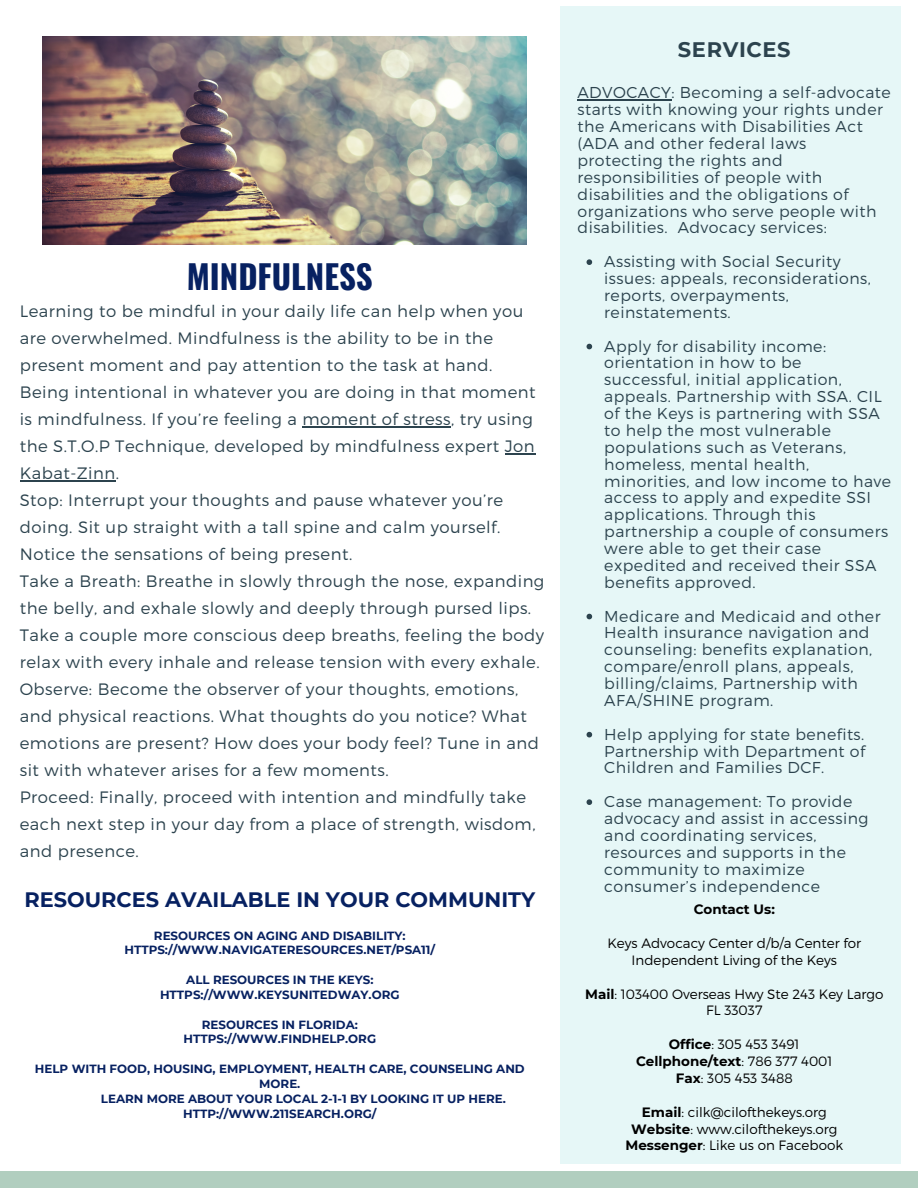
<style>
.page{position:relative;width:918px;height:1188px;background:#fff}
.page>*{position:absolute;margin:0;border:0;box-sizing:border-box;transform-origin:0 0}
.t1{font:700 33px "Oswald";color:#072161}
.t2{font:700 21px "Montserrat";letter-spacing:.03em;color:#2c434e}
.t3{font:700 20.85px "Montserrat";color:#072161}
.t4{font:300 16.5px/27px "Montserrat";letter-spacing:.03em;color:#2c434e}
.t5{font:300 15.75px/16.8px "Montserrat";letter-spacing:.03em;color:#2c434e}
.t6{font:300 13.5px/16.8px "Montserrat";color:#000;text-align:center}
.t7{font:700 13.5px "Montserrat";color:#000}
.t8{font:700 11.85px/14.9px "Montserrat";color:#072161;text-align:center}
.s1{font-weight:700}
</style>
<div class="page">
<div style="left:560px;top:6px;width:341px;height:1158px;background:#e6f7f7"></div>
<div style="left:0;top:1171px;width:918px;height:17px;background:#b1cebf"></div>
<hr style="left:302px;top:426px;width:149px;height:2px;background:#2c434e">
<hr style="left:505px;top:453px;width:30px;height:1px;background:#2c434e">
<hr style="left:20px;top:480px;width:96px;height:2px;background:#2c434e">
<hr style="left:578px;top:100px;width:94px;height:1px;background:#2c434e">
<svg style="left:587px;top:259px;width:5px;height:6px"></svg>
<svg style="left:587px;top:344px;width:5px;height:5px"></svg>
<svg style="left:587px;top:614px;width:5px;height:5px"></svg>
<svg style="left:587px;top:732px;width:5px;height:5px"></svg>
<svg style="left:587px;top:799px;width:5px;height:6px"></svg>
<img style="left:43px;top:36px;width:483px;height:209px">
<h2 class="t1" style="left:187px;top:250px;width:188px">MINDFULNESS</h2>
<p class="t4" style="left:20px;top:297px;width:526px">Learning to be mindful in your daily life can help when you are overwhelmed. Mindfulness is the ability to be in the present moment and pay attention to the task at hand.<br>Being intentional in whatever you are doing in that moment is mindfulness. If you’re feeling a moment of stress, try using the S.T.O.P Technique, developed by mindfulness expert Jon Kabat-Zinn.<br>Stop: Interrupt your thoughts and pause whatever you’re doing. Sit up straight with a tall spine and calm yourself.<br>Notice the sensations of being present.<br>Take a Breath: Breathe in slowly through the nose, expanding the belly, and exhale slowly and deeply through pursed lips.<br>Take a couple more conscious deep breaths, feeling the body relax with every inhale and release tension with every exhale.<br>Observe: Become the observer of your thoughts, emotions, and physical reactions. What thoughts do you notice? What emotions are present? How does your body feel? Tune in and sit with whatever arises for a few moments.<br>Proceed: Finally, proceed with intention and mindfully take each next step in your day from a place of strength, wisdom, and presence.</p>
<h3 class="t3" style="left:25px;top:887px;width:512px">RESOURCES AVAILABLE IN YOUR COMMUNITY</h3>
<h3 class="t8" style="left:124px;top:928px;width:312px">RESOURCES ON AGING AND DISABILITY:<br>HTTPS://WWW.NAVIGATERESOURCES.NET/PSA11/</h3>
<h3 class="t8" style="left:186px;top:972px;width:189px">ALL RESOURCES IN THE KEYS:</h3>
<h3 class="t8" style="left:160px;top:987px;width:241px">HTTPS://WWW.KEYSUNITEDWAY.ORG</h3>
<h3 class="t8" style="left:202px;top:1017px;width:158px">RESOURCES IN FLORIDA:</h3>
<h4 class="t8" style="left:184px;top:1032px;width:194px">HTTPS://WWW.FINDHELP.ORG</h4>
<h5 class="t8" style="left:35px;top:1061px;width:491px">HELP WITH FOOD, HOUSING, EMPLOYMENT, HEALTH CARE, COUNSELING AND<br>MORE.</h5>
<h5 class="t8" style="left:183px;top:1091px;width:324px;text-align:left;text-indent:-82px">LEARN MORE ABOUT YOUR LOCAL 2-1-1 BY LOOKING IT UP HERE.<br>HTTP://WWW.211SEARCH.ORG/</h5>
<h1 class="t2" style="left:678px;top:37px;width:114px">SERVICES</h1>
<h3 class="t5" style="left:578px;top:84px;width:315px">ADVOCACY: Becoming a self-advocate starts with knowing your rights under the Americans with Disabilities Act (ADA and other federal laws protecting the rights and responsibilities of people with disabilities and the obligations of organizations who serve people with disabilities. Advocacy services:</h3>
<h2 class="t5" style="left:604px;top:252px;width:268px">Assisting with Social Security issues: appeals, reconsiderations, reports, overpayments, reinstatements.</h2>
<p class="t5" style="left:604px;top:337px;width:288px">Apply for disability income: orientation in how to be successful, initial application, appeals. Partnership with SSA. CIL of the Keys is partnering with SSA to help the most vulnerable populations such as Veterans, homeless, mental health, minorities, and low income to have access to apply and expedite SSI applications. Through this partnership a couple of consumers were able to get their case expedited and received their SSA benefits approved.</p>
<p class="t5" style="left:604px;top:607px;width:278px">Medicare and Medicaid and other<br>Health insurance navigation and counseling: benefits explanation, compare/enroll plans, appeals, billing/claims, Partnership with<br>AFA/SHINE program.</p>
<p class="t5" style="left:604px;top:725px;width:262px;text-align:justify">Help applying for state benefits.<br>Partnership with Department of Children and Families DCF.</p>
<p class="t5" style="left:604px;top:792px;width:266px">Case management: To provide advocacy and assist in accessing and coordinating services, resources and supports in the community to maximize consumer’s independence</p>
<p class="t7" style="left:694px;top:901px;width:83px">Contact Us:</p>
<p class="t6" style="left:607px;top:934px;width:255px">Keys Advocacy Center d/b/a Center for<br>Independent Living of the Keys</p>
<p class="t6" style="left:585px;top:985px;width:300px"><span class="s1">Mail</span>: 103400 Overseas Hwy Ste 243 Key Largo<br>FL 33037</p>
<p class="t6" style="left:636px;top:1035px;width:198px"><span class="s1">Office</span>: 305 453 3491<br><span class="s1">Cellphone/text</span>: 786 377 4001<br><span class="s1">Fax</span>: 305 453 3488</p>
<p class="t6" style="left:626px;top:1103px;width:219px"><span class="s1">Email</span>: cilk@cilofthekeys.org<br><span class="s1">Website</span>: www.cilofthekeys.org<br><span class="s1">Messenger</span>: Like us on Facebook</p>
</div>
